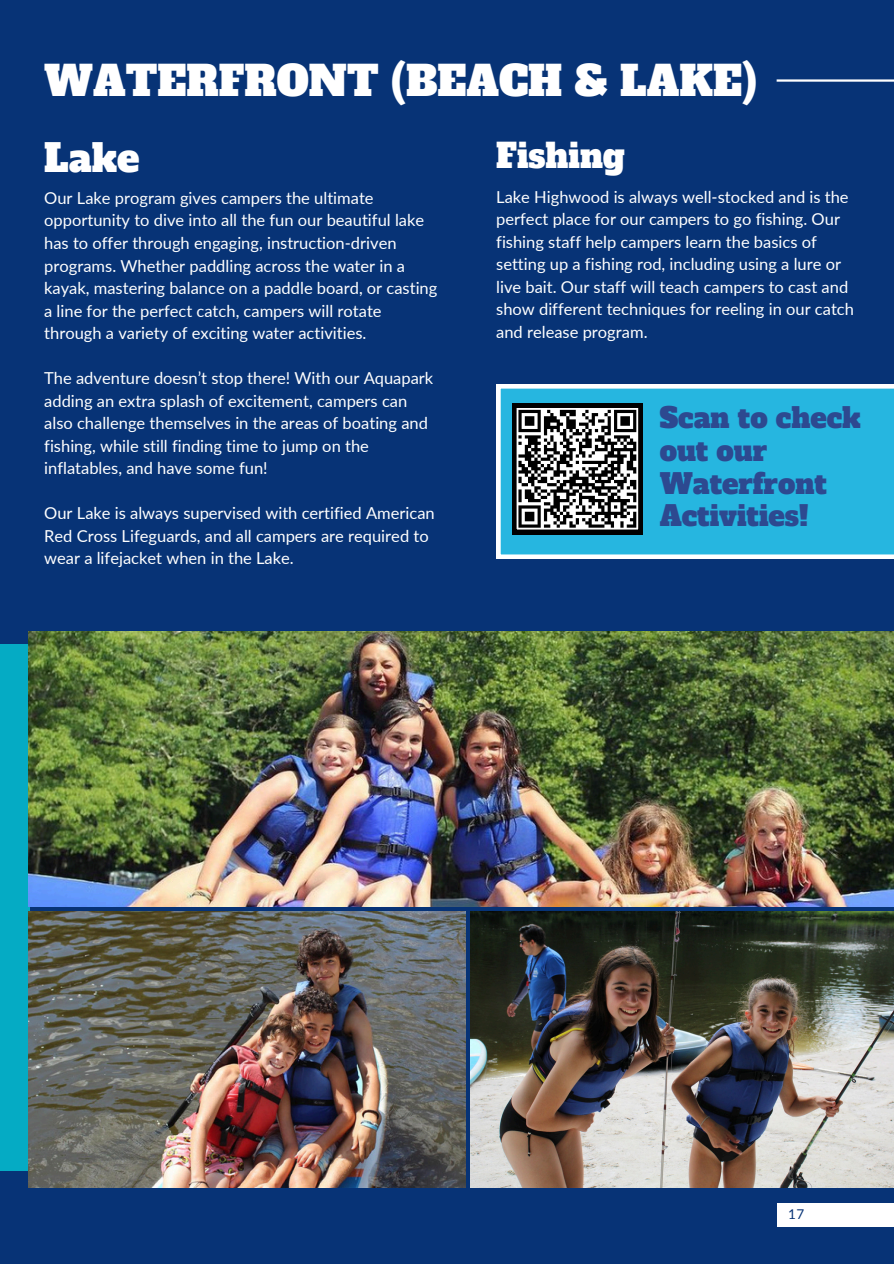
<style>
.page{position:relative;width:894px;height:1264px;background:#fff}
.page>*{position:absolute;margin:0;border:0;box-sizing:border-box;transform-origin:0 0}
.t1{font:40.5px "Alfa Slab One";color:#fff}
.t2{font:37.5px "Alfa Slab One";color:#fff}
.t3{font:33px "Alfa Slab One";color:#fff}
.t4{font:27.45px/32.7px "Alfa Slab One";color:#2d4990}
.t5{font:16.5px/22.5px "Lato";color:#fff}
.t6{font:13.5px "Lato";color:#073376}
</style>
<div class="page">
<div style="left:0;top:0;width:893px;height:1263px;background:#073376"></div>
<div style="left:776px;top:1202px;width:117px;height:24px;background:#fff"></div>
<div style="left:0;top:644px;width:29px;height:527px;background:#05abc4"></div>
<img style="left:28px;top:631px;width:865px;height:275px">
<img style="left:28px;top:912px;width:437px;height:275px">
<img style="left:470px;top:912px;width:423px;height:275px">
<hr style="left:776px;top:79px;width:117px;height:3px;background:#fff">
<svg style="left:496px;top:384px;width:397px;height:174px;background:#36bae1"></svg>
<svg style="left:512px;top:403px;width:130px;height:131px;background:#707070"></svg>
<p class="t1" style="left:44px;top:54px;width:714px">WATERFRONT (BEACH &amp; LAKE)</p>
<p class="t2" style="left:44px;top:133px;width:97px">Lake</p>
<p class="t5" style="left:44px;top:186px;width:394px">Our Lake program gives campers the ultimate opportunity to dive into all the fun our beautiful lake has to offer through engaging, instruction-driven programs. Whether paddling across the water in a kayak, mastering balance on a paddle board, or casting a line for the perfect catch, campers will rotate through a variety of exciting water activities.</p>
<p class="t5" style="left:44px;top:366px;width:390px">The adventure doesn’t stop there! With our Aquapark adding an extra splash of excitement, campers can also challenge themselves in the areas of boating and fishing, while still finding time to jump on the inflatables, and have some fun!</p>
<h3 class="t5" style="left:44px;top:501px;width:392px">Our Lake is always supervised with certified American<br>Red Cross Lifeguards, and all campers are required to wear a lifejacket when in the Lake.</h3>
<p class="t3" style="left:496px;top:134px;width:130px">Fishing</p>
<h2 class="t5" style="left:496px;top:185px;width:359px">Lake Highwood is always well-stocked and is the perfect place for our campers to go fishing. Our fishing staff help campers learn the basics of setting up a fishing rod, including using a lure or live bait. Our staff will teach campers to cast and show different techniques for reeling in our catch and release program.</h2>
<p class="t4" style="left:659px;top:402px;width:203px">Scan to check out our<br>Waterfront<br>Activities!</p>
<h1 class="t6" style="left:787px;top:1205px;width:18px">17</h1>
</div>
